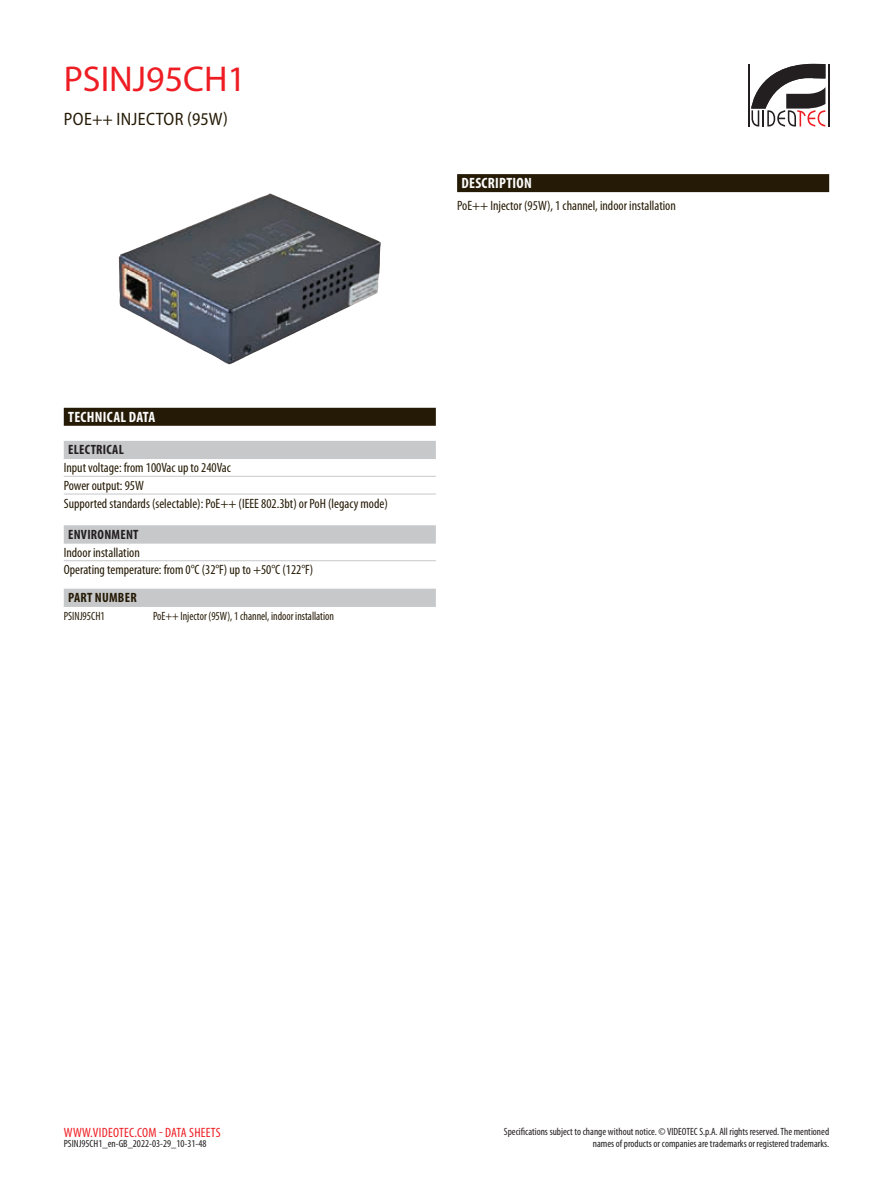
<style>
.page{position:relative;width:893px;height:1191px;background:#fff}
.page>*{position:absolute;margin:0;border:0;box-sizing:border-box;transform-origin:0 0}
.t1{font:36px "Myriad Pro";color:#ee1d23}
.t2{font:semi-condensed 18px "Myriad Pro";letter-spacing:.02em;color:#251a05}
.t3{font:700 condensed 15px "Myriad Pro";letter-spacing:.02em;color:#fcfcfc}
.t4{font:condensed 13.5px/17.7px "Myriad Pro";color:#251a05}
.t5{font:condensed 13.5px "Myriad Pro";letter-spacing:.02em;color:#ee1d23}
.t6{font:700 condensed 13.5px "Myriad Pro";letter-spacing:.02em;color:#231f20}
.t7{font:700 condensed 13.5px "Myriad Pro";letter-spacing:.02em;color:#251a05}
.t8{font:condensed 12px "Myriad Pro";color:#251a05;scale:.93 1}
.t9{font:condensed 10.5px/12.6px "Myriad Pro";color:#231f20;text-align:right}
</style>
<div class="page">
<hr style="left:748px;top:64px;width:2px;height:62px;background:#231f20">
<hr style="left:828px;top:64px;width:1px;height:62px;background:#231f20">
<svg style="left:751px;top:64px;width:74px;height:63px"></svg>
<img style="left:118px;top:193px;width:263px;height:172px">
<div style="left:457px;top:174px;width:372px;height:18px;background:#251a05"></div>
<div style="left:64px;top:408px;width:372px;height:18px;background:#251a05"></div>
<div style="left:64px;top:441px;width:372px;height:18px;background:#c7c8ca"></div>
<hr style="left:64px;top:476px;width:372px;height:1px;background:#c7c8ca">
<hr style="left:64px;top:494px;width:372px;height:1px;background:#c7c8ca">
<div style="left:64px;top:525px;width:372px;height:18px;background:#c7c8ca"></div>
<hr style="left:64px;top:543px;width:372px;height:1px;background:#c7c8ca">
<hr style="left:64px;top:560px;width:372px;height:1px;background:#c7c8ca">
<div style="left:64px;top:588px;width:372px;height:18px;background:#c7c8ca"></div>
<hr style="left:64px;top:606px;width:372px;height:1px;background:#c7c8ca">
<h1 class="t1" style="left:64px;top:59px;width:184px">PSINJ95CH1</h1>
<h2 class="t2" style="left:64px;top:109px;width:165px">POE++ INJECTOR (95W)</h2>
<p class="t3" style="left:461px;top:175px;width:72px">DESCRIPTION</p>
<p class="t4" style="left:457px;top:197px;width:220px">PoE++ Injector (95W), 1 channel, indoor installation</p>
<p class="t3" style="left:68px;top:408px;width:89px">TECHNICAL DATA</p>
<p class="t6" style="left:68px;top:442px;width:57px">ELECTRICAL</p>
<p class="t4" style="left:64px;top:459px;width:325px">Input voltage: from 100Vac up to 240Vac<br>Power output: 95W<br>Supported standards (selectable): PoE++ (IEEE 802.3bt) or PoH (legacy mode)</p>
<p class="t6" style="left:68px;top:527px;width:72px">ENVIRONMENT</p>
<p class="t4" style="left:64px;top:543px;width:251px">Indoor installation<br>Operating temperature: from 0°C (32°F) up to +50°C (122°F)</p>
<p class="t7" style="left:68px;top:590px;width:70px">PART NUMBER</p>
<p class="t8" style="left:64px;top:609px;width:46px">PSINJ95CH1</p>
<p class="t8" style="left:153px;top:609px;width:196px">PoE++ Injector (95W), 1 channel, indoor installation</p>
<p class="t5" style="left:64px;top:1125px;width:158px">WWW.VIDEOTEC.COM - DATA SHEETS</p>
<p class="t9" style="left:504px;top:1125px;width:327px">Specifications subject to change without notice. © VIDEOTEC S.p.A. All rights reserved. The mentioned names of products or companies are trademarks or registered trademarks.</p>
<p class="t9" style="left:64px;top:1137px;width:144px">PSINJ95CH1_en-GB_2022-03-29_10-31-48</p>
</div>
